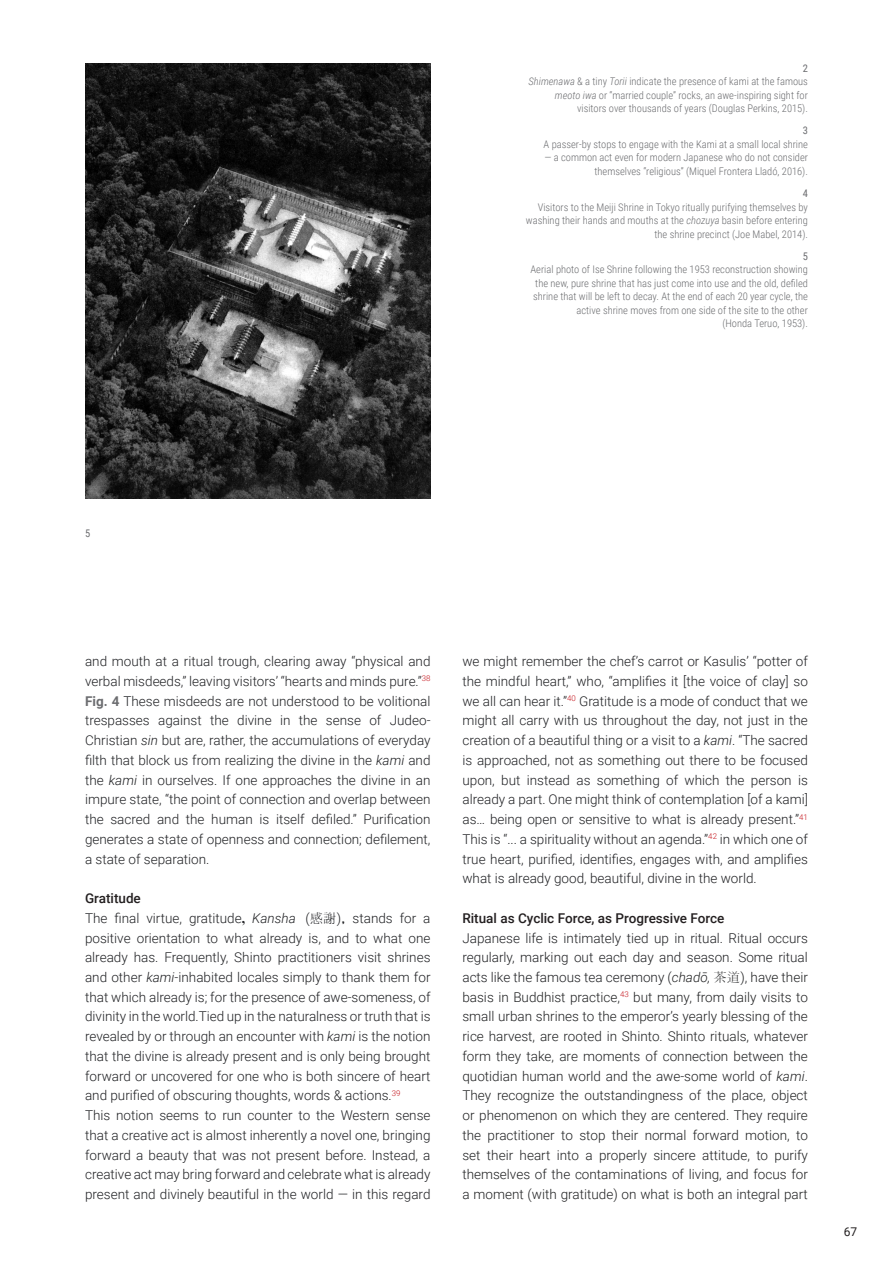
<style>
.page{position:relative;width:893px;height:1263px;background:#fff}
.page>*{position:absolute;margin:0;border:0;box-sizing:border-box;transform-origin:0 0}
.t1{font:300 13.5px/19.8px "Roboto";color:#202124;text-align:justify}
.t2{font:300 13.5px/19.8px "Roboto";color:#202122;text-align:justify}
.t3{font:500 13.5px "Roboto";color:#231f20}
.t4{font:12px "Roboto";color:#231f20}
.bibliografia{font:300 10.5px/13.5px "Roboto Condensed";color:#6c6d70;text-align:right}
.bibliografia-2{font:10.5px "Roboto Condensed";color:#6c6d70}
.paper{font:10.5px "Roboto Condensed";color:#6c6d70}
.s1{font-style:italic}
.s2{font-weight:700;color:#6c6d70}
.s3{font-family:"Times New Roman";font-weight:700}
.s4{font-family:"Gungsuh";font-weight:400}
.s5{color:#202124}
</style>
<div class="page">
<img style="left:85px;top:64px;width:346px;height:434px">
<p class="bibliografia-2" style="left:803px;top:61px;width:7px">2</p>
<p class="bibliografia" style="left:529px;top:74px;width:281px"><span class="s1">Shimenawa</span> &amp; a tiny <span class="s1">Torii</span> indicate the presence of kami at the famous <span class="s1">meoto iwa</span> or “married couple” rocks, an awe-inspiring sight for visitors over thousands of years (Douglas Perkins, 2015).</p>
<p class="bibliografia-2" style="left:803px;top:123px;width:7px">3</p>
<p class="bibliografia" style="left:544px;top:137px;width:266px">A passer-by stops to engage with the Kami at a small local shrine</p>
<p class="bibliografia" style="left:544px;top:150px;width:265px">— a common act even for modern Japanese who do not consider themselves “religious” (Miquel Frontera Lladó, 2016).</p>
<p class="bibliografia-2" style="left:803px;top:186px;width:7px">4</p>
<p class="bibliografia" style="left:526px;top:200px;width:284px">Visitors to the Meiji Shrine in Tokyo ritually purifying themselves by washing their hands and mouths at the <span class="s1">chozuya</span> basin before entering the shrine precinct (Joe Mabel, 2014).</p>
<p class="bibliografia-2" style="left:803px;top:249px;width:7px">5</p>
<p class="bibliografia" style="left:530px;top:262px;width:279px">Aerial photo of Ise Shrine following the 1953 reconstruction showing the new, pure shrine that has just come into use and the old, defiled shrine that will be left to decay. At the end of each 20 year cycle, the active shrine moves from one side of the site to the other</p>
<p class="bibliografia" style="left:722px;top:316px;width:87px">(Honda Teruo, 1953).</p>
<p class="paper" style="left:85px;top:526px;width:7px">5</p>
<p class="t1" style="left:85px;top:651px;width:347px">and mouth at a ritual trough, clearing away “physical and verbal misdeeds,” leaving visitors’ “hearts and minds pure.”<sup>38<br></sup><span class="s2">Fig. 4</span> These misdeeds are not understood to be volitional trespasses against the divine in the sense of Judeo-Christian <span class="s1">sin</span> but are, rather, the accumulations of everyday filth that block us from realizing the divine in the <span class="s1">kami</span> and the <span class="s1">kami</span> in ourselves. If one approaches the divine in an impure state, “the point of connection and overlap between the sacred and the human is itself defiled.” Purification generates a state of openness and connection; defilement, a state of separation.</p>
<p class="t3" style="left:85px;top:889px;width:57px">Gratitude</p>
<p class="t1" style="left:85px;top:907px;width:347px">The final virtue, gratitude<span class="s3">,</span> <span class="s1">Kansha</span> (<span class="s4">感謝</span>)<span class="s4">,</span> stands for a positive orientation to what already is, and to what one already has. Frequently, Shinto practitioners visit shrines and other <span class="s1">kami</span>-inhabited locales simply to thank them for that which already is; for the presence of awe-someness, of divinity in the world.Tied up in the naturalness or truth that is revealed by or through an encounter with <span class="s1">kami</span> is the notion that the divine is already present and is only being brought forward or uncovered for one who is both sincere of heart and purified of obscuring thoughts, words &amp; actions.<sup>39</sup></p>
<p class="t1" style="left:85px;top:1105px;width:347px">This notion seems to run counter to the Western sense that a creative act is almost inherently a novel one, bringing forward a beauty that was not present before. Instead, a creative act may bring forward and celebrate what is already present and divinely beautiful in the world — in this regard</p>
<p class="t1" style="left:462px;top:651px;width:347px">we might remember the chef’s carrot or Kasulis’ “potter of the mindful heart,” who, “amplifies it [the voice of clay] so we all can hear it.”<sup>40</sup> Gratitude is a mode of conduct that we might all carry with us throughout the day, not just in the creation of a beautiful thing or a visit to a <span class="s1">kami</span>. “The sacred is approached, not as something out there to be focused upon, but instead as something of which the person is already a part. One might think of contemplation [of a kami] as… being open or sensitive to what is already present.”<sup>41<br></sup>This is “... a spirituality without an agenda.”<sup>42</sup> in which one of true heart, purified, identifies, engages with, and amplifies what is already good, beautiful, divine in the world.</p>
<p class="t3" style="left:462px;top:908px;width:263px">Ritual as Cyclic Force, as Progressive Force</p>
<p class="t2" style="left:462px;top:927px;width:347px"><span class="s5">Japanese life is intimately tied up in ritual. Ritual occurs regularly, marking out each day and season. Some ritual acts like the famous tea ceremony (</span><span class="s1">chadō,</span> <span class="s4">茶道</span>), have their basis in Buddhist practice,<sup>43</sup> but many, from daily visits to small urban shrines to the emperor’s yearly blessing of the rice harvest, are rooted in Shinto. Shinto rituals, whatever form they take, are moments of connection between the quotidian human world and the awe-some world of <span class="s1">kami</span>.<br>They recognize the outstandingness of the place, object or phenomenon on which they are centered. They require the practitioner to stop their normal forward motion, to set their heart into a properly sincere attitude, to purify themselves of the contaminations of living, and focus for a moment (with gratitude) on what is both an integral part</p>
<p class="t4" style="left:844px;top:1223px;width:15px">67</p>
</div>
